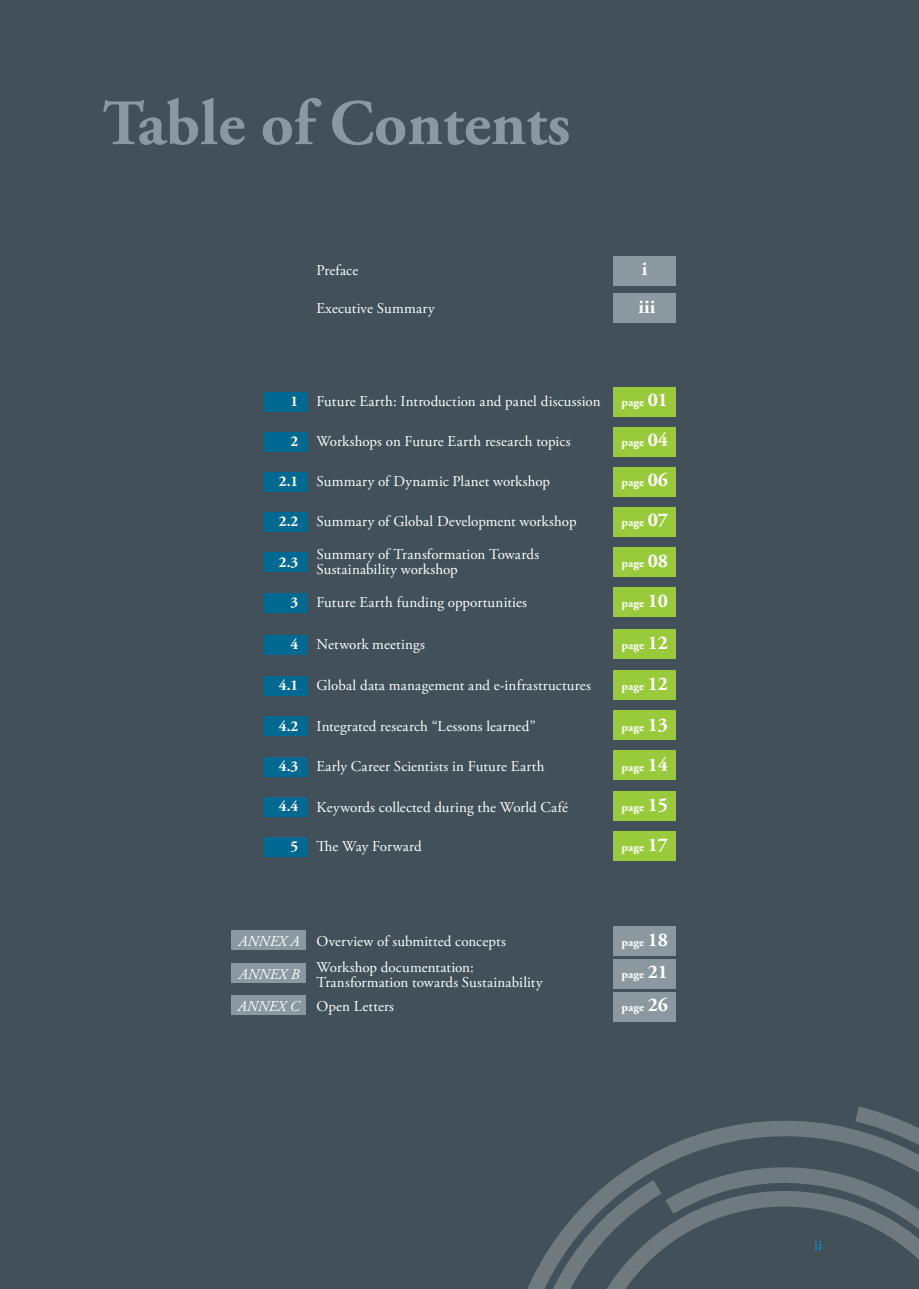
<style>
.page{position:relative;width:919px;height:1289px;background:#fff}
.page>*{position:absolute;margin:0;border:0;box-sizing:border-box;transform-origin:0 0}
.t1{font:700 64.5px "Adobe Garamond Pro";color:#8b98a0}
.t2{font:700 19.5px "Adobe Garamond Pro";color:#fff}
.t3{font:15px/32.7px "Adobe Garamond Pro";letter-spacing:.01em;color:#fff}
.t4{font:700 15px "Adobe Garamond Pro";color:#fff}
.t5{font:italic 15px/32.5px "Adobe Garamond Pro";color:#fff;text-align:justify}
.t6{font:15px "Adobe Garamond Pro";color:#009ee1}
.t7{font:700 12px "Adobe Garamond Pro";color:#fff}
.s1{font-size:19.5px}
</style>
<div class="page">
<div style="left:0;top:0;width:918px;height:1288px;background:#425159"></div>
<svg style="left:528px;top:1106px;width:390px;height:182px"></svg>
<div style="left:232px;top:930px;width:74px;height:20px;background:#8b98a0"></div>
<div style="left:232px;top:963px;width:74px;height:20px;background:#8b98a0"></div>
<div style="left:232px;top:995px;width:74px;height:20px;background:#8b98a0"></div>
<div style="left:613px;top:293px;width:63px;height:30px;background:#8b98a0"></div>
<div style="left:613px;top:256px;width:63px;height:30px;background:#8b98a0"></div>
<div style="left:613px;top:387px;width:63px;height:29px;background:#99ca3b"></div>
<div style="left:613px;top:427px;width:63px;height:29px;background:#99ca3b"></div>
<div style="left:613px;top:467px;width:63px;height:29px;background:#99ca3b"></div>
<div style="left:613px;top:507px;width:63px;height:29px;background:#99ca3b"></div>
<div style="left:613px;top:547px;width:63px;height:29px;background:#99ca3b"></div>
<div style="left:613px;top:587px;width:63px;height:29px;background:#99ca3b"></div>
<div style="left:613px;top:670px;width:63px;height:30px;background:#99ca3b"></div>
<div style="left:613px;top:629px;width:63px;height:29px;background:#99ca3b"></div>
<div style="left:613px;top:710px;width:63px;height:30px;background:#99ca3b"></div>
<div style="left:613px;top:750px;width:63px;height:30px;background:#99ca3b"></div>
<div style="left:613px;top:791px;width:63px;height:29px;background:#99ca3b"></div>
<div style="left:613px;top:831px;width:63px;height:29px;background:#99ca3b"></div>
<div style="left:613px;top:926px;width:63px;height:30px;background:#8b98a0"></div>
<div style="left:613px;top:959px;width:63px;height:30px;background:#8b98a0"></div>
<div style="left:613px;top:991px;width:63px;height:30px;background:#8b98a0"></div>
<div style="left:263px;top:392px;width:44px;height:19px;background:#006991"></div>
<div style="left:263px;top:432px;width:44px;height:20px;background:#006991"></div>
<div style="left:263px;top:472px;width:44px;height:20px;background:#006991"></div>
<div style="left:263px;top:512px;width:44px;height:20px;background:#006991"></div>
<div style="left:263px;top:552px;width:44px;height:20px;background:#006991"></div>
<div style="left:263px;top:592px;width:44px;height:20px;background:#006991"></div>
<div style="left:263px;top:676px;width:44px;height:20px;background:#006991"></div>
<div style="left:263px;top:634px;width:44px;height:20px;background:#006991"></div>
<div style="left:263px;top:716px;width:44px;height:20px;background:#006991"></div>
<div style="left:263px;top:756px;width:44px;height:20px;background:#006991"></div>
<div style="left:263px;top:797px;width:44px;height:20px;background:#006991"></div>
<div style="left:263px;top:837px;width:44px;height:20px;background:#006991"></div>
<h1 class="t1" style="left:103px;top:86px;width:469px">Table of Contents</h1>
<p class="t3" style="left:316px;top:254px;width:44px">Preface</p>
<h2 class="t2" style="left:641px;top:257px;width:7px">i</h2>
<p class="t3" style="left:316px;top:292px;width:120px">Executive Summary</p>
<h2 class="t2" style="left:638px;top:295px;width:18px">iii</h2>
<p class="t4" style="left:290px;top:392px;width:9px">1</p>
<p class="t4" style="left:290px;top:432px;width:9px">2</p>
<p class="t4" style="left:279px;top:473px;width:21px">2.1</p>
<p class="t4" style="left:279px;top:513px;width:21px">2.2</p>
<p class="t4" style="left:279px;top:553px;width:21px">2.3</p>
<p class="t4" style="left:290px;top:593px;width:9px">3</p>
<p class="t3" style="left:316px;top:385px;width:285px">Future Earth: Introduction and panel discussion</p>
<p class="t3" style="left:316px;top:425px;width:256px">Workshops on Future Earth research topics</p>
<p class="t3" style="left:316px;top:465px;width:235px">Summary of Dynamic Planet workshop</p>
<p class="t3" style="left:316px;top:506px;width:262px">Summary of Global Development workshop<br>Summary of Transformation Towards</p>
<p class="t3" style="left:316px;top:553px;width:212px">Sustainability workshop<br>Future Earth funding opportunities</p>
<p class="t7" style="left:621px;top:395px;width:48px">page <span class="s1">01</span></p>
<p class="t7" style="left:621px;top:435px;width:48px">page <span class="s1">04</span></p>
<p class="t7" style="left:621px;top:475px;width:48px">page <span class="s1">06</span></p>
<p class="t7" style="left:621px;top:515px;width:48px">page <span class="s1">07</span></p>
<p class="t7" style="left:621px;top:555px;width:48px">page <span class="s1">08</span></p>
<p class="t7" style="left:621px;top:596px;width:48px">page <span class="s1">10</span></p>
<p class="t4" style="left:290px;top:635px;width:9px">4</p>
<p class="t3" style="left:316px;top:628px;width:110px">Network meetings</p>
<p class="t7" style="left:621px;top:638px;width:48px">page <span class="s1">12</span></p>
<p class="t4" style="left:279px;top:677px;width:21px">4.1</p>
<p class="t3" style="left:316px;top:669px;width:276px">Global data management and e-infrastructures</p>
<p class="t7" style="left:621px;top:679px;width:48px">page <span class="s1">12</span></p>
<p class="t4" style="left:279px;top:717px;width:21px">4.2</p>
<p class="t4" style="left:279px;top:757px;width:21px">4.3</p>
<p class="t4" style="left:279px;top:797px;width:21px">4.4</p>
<p class="t4" style="left:290px;top:837px;width:9px">5</p>
<p class="t3" style="left:316px;top:710px;width:221px">Integrated research “Lessons learned”</p>
<p class="t3" style="left:316px;top:750px;width:229px">Early Career Scientists in Future Earth</p>
<p class="t3" style="left:316px;top:791px;width:253px">Keywords collected during the World Café</p>
<p class="t3" style="left:316px;top:830px;width:107px">The Way Forward</p>
<p class="t7" style="left:621px;top:719px;width:48px">page <span class="s1">13</span></p>
<p class="t7" style="left:621px;top:760px;width:48px">page <span class="s1">14</span></p>
<p class="t7" style="left:621px;top:800px;width:48px">page <span class="s1">15</span></p>
<p class="t7" style="left:621px;top:840px;width:48px">page <span class="s1">17</span></p>
<p class="t5" style="left:238px;top:925px;width:63px">ANNEX A ANNEX B ANNEX C</p>
<p class="t3" style="left:316px;top:925px;width:191px">Overview of submitted concepts</p>
<p class="t3" style="left:316px;top:960px;width:228px;line-height:15px">Workshop documentation:<br>Transformation towards Sustainability</p>
<p class="t3" style="left:316px;top:990px;width:79px">Open Letters</p>
<p class="t7" style="left:621px;top:934px;width:48px">page <span class="s1">18</span></p>
<p class="t7" style="left:621px;top:967px;width:48px">page <span class="s1">21</span></p>
<p class="t7" style="left:621px;top:1000px;width:48px">page <span class="s1">26</span></p>
<p class="t6" style="left:814px;top:1235px;width:9px">ii</p>
</div>
